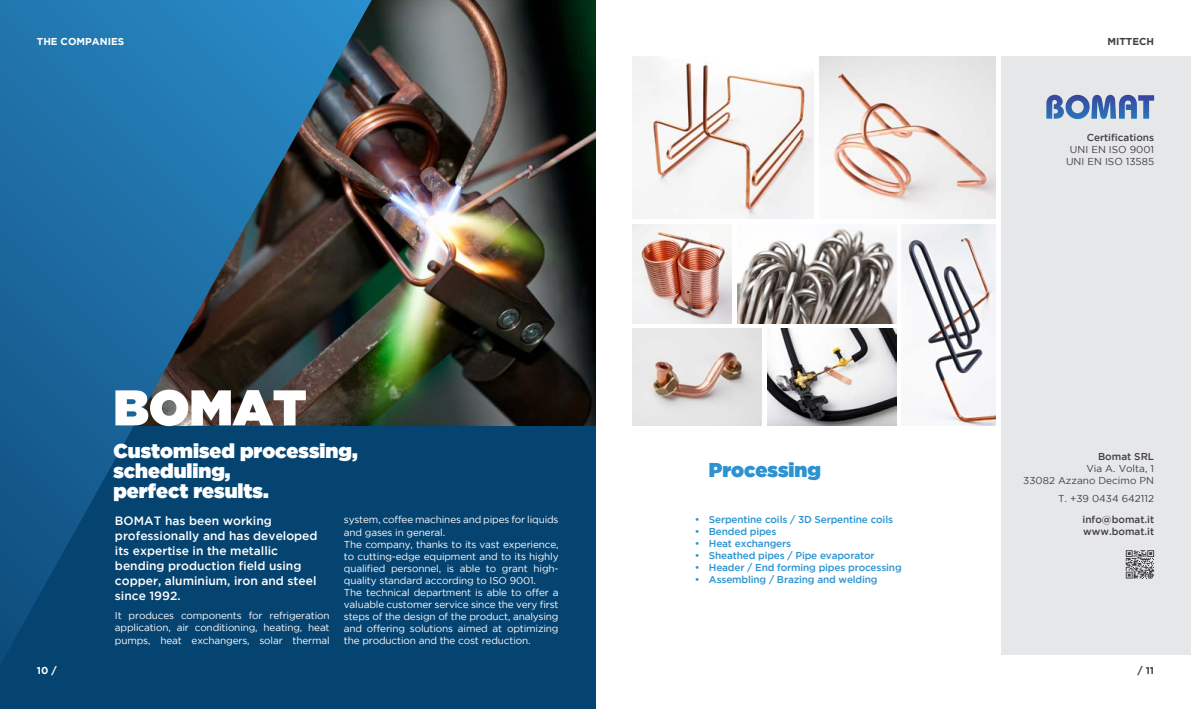
<style>
.page{position:relative;width:1191px;height:709px;background:#fff}
.page>*{position:absolute;margin:0;border:0;box-sizing:border-box;transform-origin:0 0}
.t1{font:50px "Gotham Ultra";color:#fff}
.t2{font:20px/20px "Gotham Ultra";color:#fff}
.t3{font:20px "Gotham Ultra";color:#2b93d1}
.t4{font:500 12px/15.1px "Gotham";color:#fff}
.t5{font:10px/12px "Gotham";letter-spacing:-.015em;color:#fff;text-align:justify}
.t6{font:500 10px "Gotham";letter-spacing:-.015em;color:#2b93d1}
.t7{font:10px/12px "Gotham";color:#414042;text-align:center}
.t8{font:500 10px/12px "Gotham";color:#414042}
.t9{font:700 10px "Gotham";color:#fff}
.t10{font:700 10px "Gotham";color:#414042}
</style>
<div class="page">
<img style="left:632px;top:57px;width:182px;height:161px">
<img style="left:632px;top:224px;width:99px;height:99px">
<img style="left:819px;top:57px;width:176px;height:161px">
<img style="left:737px;top:228px;width:159px;height:95px">
<img style="left:901px;top:224px;width:94px;height:201px">
<img style="left:632px;top:329px;width:129px;height:96px">
<img style="left:767px;top:329px;width:129px;height:96px">
<div style="left:1001px;top:57px;width:190px;height:598px;background:#e6e7e8"></div>
<div style="left:0;top:0;width:595px;height:709px;background:#054371"></div>
<img style="left:372px;top:0;width:223px;height:425px">
<svg style="left:0;top:0;width:372px;height:663px"></svg>
<svg style="left:1046px;top:95px;width:108px;height:24px"></svg>
<svg style="left:1125px;top:550px;width:29px;height:28px"></svg>
<p class="t9" style="left:37px;top:35px;width:89px">THE COMPANIES</p>
<h1 class="t1" style="left:113px;top:379px;width:194px">BOMAT</h1>
<p class="t9" style="left:37px;top:665px;width:21px">10 /</p>
<h2 class="t2" style="left:113px;top:440px;width:246px">Customised processing, scheduling,<br>perfect results.</h2>
<p class="t4" style="left:115px;top:513px;width:204px">BOMAT has been working professionally and has developed its expertise in the metallic bending production field using copper, aluminium, iron and steel since 1992.</p>
<p class="t5" style="left:115px;top:608px;width:216px;line-height:12.7px">It produces components for refrigeration application, air conditioning, heating, heat pumps, heat exchangers, solar thermal</p>
<p class="t5" style="left:344px;top:514px;width:216px;text-align:left">system, coffee machines and pipes for liquids and gases in general.<br>The company, thanks to its vast experience, to cutting-edge equipment and to its highly qualified personnel, is able to grant high&shy;quality standard according to ISO 9001.<br>The technical department is able to offer a valuable customer service since the very first steps of the design of the product, analysing and offering solutions aimed at optimizing the production and the cost reduction.</p>
<h2 class="t3" style="left:709px;top:459px;width:113px">Processing</h2>
<p class="t6" style="left:694px;top:514px;width:200px">• Serpentine coils / 3D Serpentine coils</p>
<p class="t6" style="left:694px;top:526px;width:83px">• Bended pipes</p>
<p class="t6" style="left:694px;top:538px;width:98px">• Heat exchangers</p>
<p class="t6" style="left:694px;top:550px;width:181px">• Sheathed pipes / Pipe evaporator</p>
<p class="t6" style="left:694px;top:562px;width:208px">• Header / End forming pipes processing</p>
<p class="t6" style="left:694px;top:574px;width:184px">• Assembling / Brazing and welding</p>
<p class="t10" style="left:1107px;top:35px;width:48px">MITTECH</p>
<p class="t8" style="left:1086px;top:131px;width:69px">Certifications</p>
<p class="t7" style="left:1066px;top:143px;width:90px">UNI EN ISO 9001<br>UNI EN ISO 13585</p>
<p class="t8" style="left:1098px;top:450px;width:58px">Bomat SRL</p>
<p class="t7" style="left:1023px;top:462px;width:132px;text-align:right">Via A. Volta, 1<br>33082 Azzano Decimo PN</p>
<p class="t7" style="left:1058px;top:492px;width:97px">T. +39 0434 642112</p>
<p class="t8" style="left:1082px;top:513px;width:73px">info@bomat.it www.bomat.it</p>
<p class="t10" style="left:1137px;top:665px;width:18px">/ 11</p>
</div>
